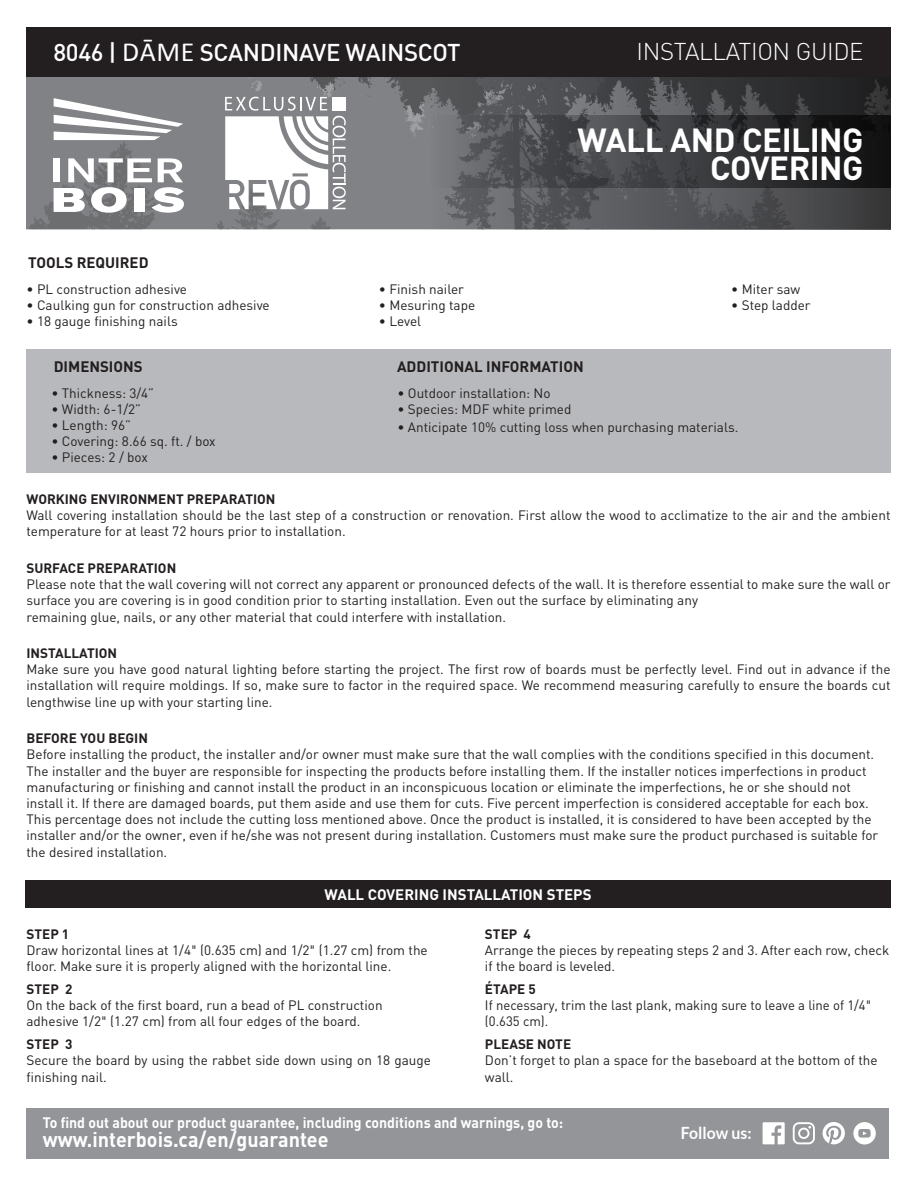
<style>
.page{position:relative;width:918px;height:1187px;background:#fff}
.page>*{position:absolute;margin:0;border:0;box-sizing:border-box;transform-origin:0 0}
.t1{font:700 33px/28.5px "DIN";letter-spacing:-.015em;color:#fff;text-align:right}
.t2{font:500 24px "DIN";letter-spacing:-.015em;color:#fff}
.t3{font:300 24px "DIN";letter-spacing:-.015em;color:#fff}
.t4{font:700 21px "DIN";color:#fff;scale:.94 1}
.t5{font:700 16.5px "Lato";color:#fff;scale:.96 1}
.t6{font:700 15px "DIN";color:#fff;scale:.94 1}
.t7{font:700 15px "DIN";color:#231f20}
.t8{font:700 15px "DIN";color:#fff}
.t9{font:13.5px/16.2px "DIN";color:#231f20}
.t10{font:700 13.5px "DIN";color:#231f20}
.s1{font-family:"Calibri";font-weight:400;font-size:27.75px}
.s2{font-weight:700}
.s3{font-family:"Helvetica Neue LT Std"}
</style>
<div class="page">
<svg style="left:27px;top:77px;width:402px;height:64px;background:#7e7f82"></svg>
<svg style="left:27px;top:141px;width:402px;height:88px;background:#7e7f82"></svg>
<svg style="left:54px;top:98px;width:129px;height:42px"></svg>
<svg style="left:54px;top:158px;width:130px;height:55px"></svg>
<svg style="left:429px;top:77px;width:462px;height:152px;background:#4e4f52"></svg>
<div style="left:25px;top:880px;width:866px;height:27px;background:#231f20"></div>
<div style="left:27px;top:350px;width:864px;height:123px;background:#b8b9bc"></div>
<div style="left:27px;top:1108px;width:862px;height:50px;background:#939598"></div>
<div style="left:27px;top:28px;width:864px;height:49px;background:#231f20"></div>
<svg style="left:429px;top:116px;width:462px;height:71px;background:#3e3f42"></svg>
<svg style="left:225px;top:97px;width:121px;height:112px"></svg>
<div style="left:333px;top:97px;width:13px;height:14px;background:#fff"></div>
<svg style="left:763px;top:1122px;width:22px;height:22px"></svg>
<svg style="left:823px;top:1122px;width:22px;height:22px"></svg>
<svg style="left:853px;top:1122px;width:23px;height:22px"></svg>
<svg style="left:793px;top:1122px;width:22px;height:22px"></svg>
<h2 class="t2" style="left:53px;top:37px;width:409px">8046 | <span class="s1">DĀME</span> SCANDINAVE WAINSCOT</h2>
<h2 class="t3" style="left:637px;top:36px;width:229px">INSTALLATION GUIDE</h2>
<p class="t7" style="left:28px;top:252px;width:122px">TOOLS REQUIRED</p>
<p class="t9" style="left:27px;top:280px;width:162px">• PL construction adhesive</p>
<p class="t9" style="left:27px;top:296px;width:245px">• Caulking gun for construction adhesive</p>
<p class="t9" style="left:27px;top:313px;width:153px">• 18 gauge finishing nails</p>
<p class="t9" style="left:379px;top:280px;width:87px">• Finish nailer</p>
<p class="t9" style="left:379px;top:296px;width:98px">• Mesuring tape</p>
<p class="t9" style="left:379px;top:313px;width:44px">• Level</p>
<h1 class="t1" style="left:577px;top:124px;width:288px">WALL AND CEILING<br>COVERING</h1>
<p class="t9" style="left:731px;top:280px;width:71px">• Miter saw</p>
<p class="t9" style="left:731px;top:296px;width:81px">• Step ladder</p>
<p class="t7" style="left:54px;top:356px;width:90px">DIMENSIONS</p>
<p class="t7" style="left:397px;top:356px;width:188px">ADDITIONAL INFORMATION</p>
<p class="t9" style="left:51px;top:384px;width:104px">• Thickness: 3/4”</p>
<p class="t9" style="left:51px;top:400px;width:91px">• Width: 6-1/2”</p>
<p class="t9" style="left:51px;top:417px;width:81px">• Length: 96”</p>
<p class="t9" style="left:51px;top:433px;width:166px">• Covering: 8.66 sq. ft. / box</p>
<p class="t9" style="left:51px;top:449px;width:98px">• Pieces: 2 / box</p>
<p class="t9" style="left:397px;top:384px;width:155px">• Outdoor installation: No</p>
<p class="t9" style="left:397px;top:400px;width:176px">• Species: MDF white primed</p>
<p class="t9" style="left:397px;top:418px;width:343px">• Anticipate 10% cutting loss when purchasing materials.</p>
<p class="t10" style="left:27px;top:490px;width:250px">WORKING ENVIRONMENT PREPARATION</p>
<p class="t9" style="left:27px;top:507px;width:866px">Wall covering installation should be the last step of a construction or renovation. First allow the wood to acclimatize to the air and the ambient temperature for at least 72 hours prior to installation.</p>
<p class="t10" style="left:27px;top:559px;width:151px">SURFACE PREPARATION</p>
<p class="t9" style="left:27px;top:576px;width:866px">Please note that the wall covering will not correct any apparent or pronounced defects of the wall. It is therefore essential to make sure the wall or surface you are covering is in good condition prior to starting installation. Even out the surface by eliminating any<br>remaining glue, nails, or any other material that could interfere with installation.</p>
<p class="t10" style="left:27px;top:644px;width:92px">INSTALLATION</p>
<p class="t9" style="left:27px;top:661px;width:866px;text-align:justify">Make sure you have good natural lighting before starting the project. The first row of boards must be perfectly level. Find out in advance if the installation will require moldings. If so, make sure to factor in the required space. We recommend measuring carefully to ensure the boards cut lengthwise line up with your starting line.</p>
<p class="t10" style="left:27px;top:729px;width:123px">BEFORE YOU BEGIN</p>
<p class="t9" style="left:27px;top:746px;width:853px">Before installing the product, the installer and/or owner must make sure that the wall complies with the conditions specified in this document.<br>The installer and the buyer are responsible for inspecting the products before installing them. If the installer notices imperfections in product manufacturing or finishing and cannot install the product in an inconspicuous location or eliminate the imperfections, he or she should not install it. If there are damaged boards, put them aside and use them for cuts. Five percent imperfection is considered acceptable for each box.<br>This percentage does not include the cutting loss mentioned above. Once the product is installed, it is considered to have been accepted by the installer and/or the owner, even if he/she was not present during installation. Customers must make sure the product purchased is suitable for the desired installation.</p>
<p class="t8" style="left:324px;top:884px;width:269px">WALL COVERING INSTALLATION STEPS</p>
<p class="t9" style="left:27px;top:925px;width:403px"><span class="s2">STEP 1<br></span>Draw horizontal lines at 1/4<span class="s3">"</span> (0.635 cm) and 1/2<span class="s3">"</span> (1.27 cm) from the floor. Make sure it is properly aligned with the horizontal line.</p>
<p class="t10" style="left:27px;top:980px;width:47px">STEP 2</p>
<p class="t9" style="left:27px;top:997px;width:358px">On the back of the first board, run a bead of PL construction adhesive 1/2<span class="s3">"</span> (1.27 cm) from all four edges of the board.</p>
<p class="t10" style="left:27px;top:1035px;width:47px">STEP 3</p>
<p class="t9" style="left:27px;top:1052px;width:406px">Secure the board by using the rabbet side down using on 18 gauge finishing nail.</p>
<p class="t10" style="left:485px;top:925px;width:47px">STEP 4</p>
<p class="t9" style="left:485px;top:941px;width:406px">Arrange the pieces by repeating steps 2 and 3. After each row, check if the board is leveled.</p>
<p class="t9" style="left:485px;top:980px;width:388px"><span class="s2">ÉTAPE 5<br></span>If necessary, trim the last plank, making sure to leave a line of 1/4<span class="s3">" </span>(0.635 cm).</p>
<p class="t10" style="left:485px;top:1035px;width:88px">PLEASE NOTE</p>
<p class="t9" style="left:485px;top:1052px;width:394px">Don’t forget to plan a space for the baseboard at the bottom of the wall.</p>
<p class="t6" style="left:43px;top:1112px;width:555px">To find out about our product guarantee, including conditions and warnings, go to:</p>
<h3 class="t4" style="left:43px;top:1126px;width:306px">www.interbois.ca/en/guarantee</h3>
<p class="t5" style="left:681px;top:1123px;width:75px">Follow us:</p>
</div>
